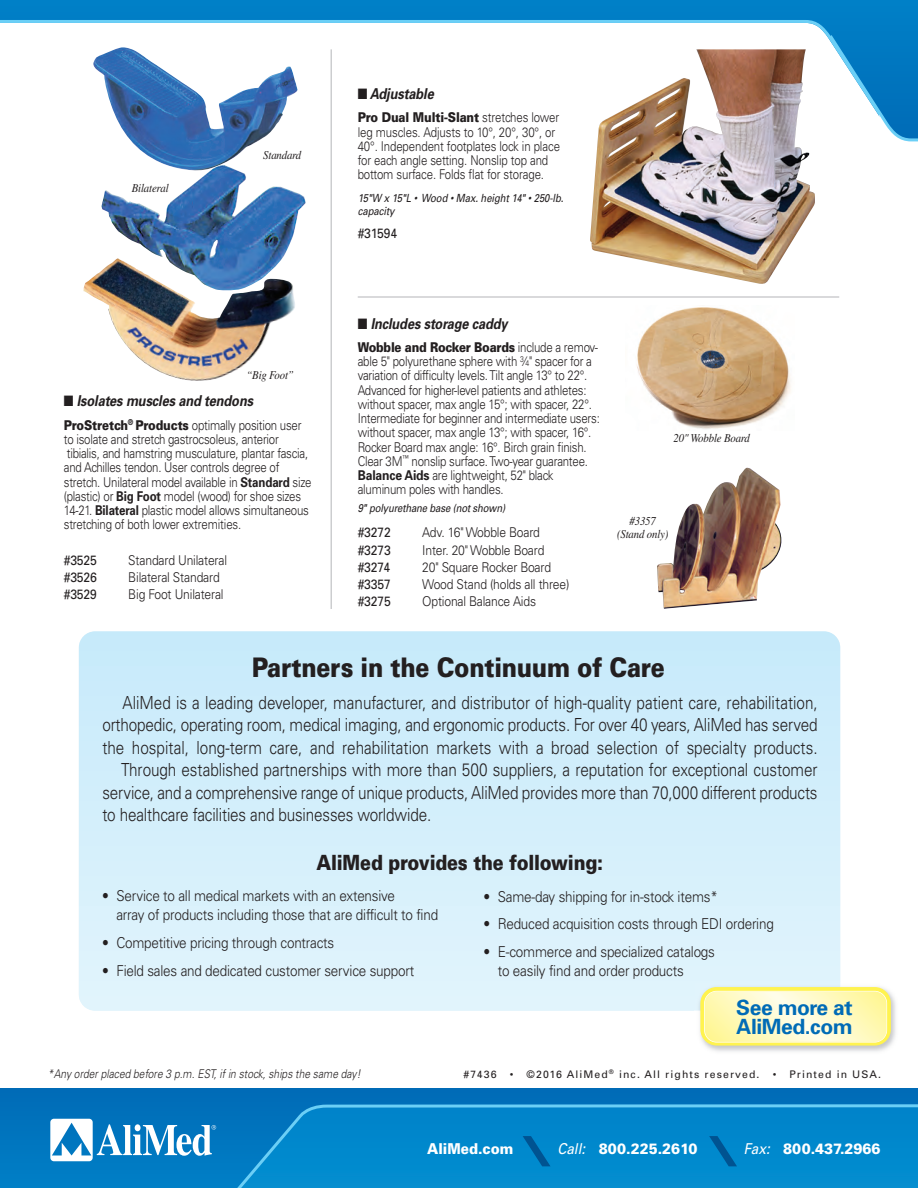
<style>
.page{position:relative;width:918px;height:1188px;background:#fff}
.page>*{position:absolute;margin:0;border:0;box-sizing:border-box;transform-origin:0 0}
.t1{font:900 42px "Univers";color:#005391;scale:1.35 1}
.t2{font:900 27px "Univers";letter-spacing:-.01em;color:#231f20;scale:.85 1}
.t3{font:900 21px "Univers";letter-spacing:-.01em;color:#231f20;scale:.85 1}
.t4{font:700 21px/19.5px "Univers";letter-spacing:-.02em;color:#006bb6}
.t5{font:300 18px "Univers";letter-spacing:-.005em;color:#231f20;scale:.85 1}
.t6{font:300 15px/18.8px "Univers";letter-spacing:-.015em;color:#231f20;scale:.9 1}
.t7{font:italic 700 15px "Univers";letter-spacing:-.005em;color:#231f20;scale:.85 1}
.t8{font:900 15px "Univers";color:#fff;scale:.9 1}
.t9{font:300 13.5px/14.2px "Univers";letter-spacing:-.02em;color:#231f20;scale:.85 1}
.t10{font:300 13.5px "Univers";letter-spacing:-.02em;color:#231f20;scale:.9 1}
.t11{font:13.5px "Univers";letter-spacing:-.015em;color:#231f20;scale:.9 1}
.t12{font:italic 300 12px "Univers";letter-spacing:.005em;color:#231f20;scale:.85 1}
.t13{font:italic 12px/12.8px "Times";letter-spacing:-.015em;color:#231f20;text-align:center;scale:.9 1}
.t14{font:italic 11.25px/12.8px "Univers";letter-spacing:-.015em;color:#231f20;scale:.85 1}
.t15{font:10.5px "Univers";letter-spacing:.105em;color:#231f20}
.s1{font-weight:900}
.s2{font-weight:700}
.s3{font-size:8.1px}
.s4{font-weight:400;font-style:italic}
</style>
<div class="page">
<div style="left:0;top:0;width:917px;height:141px;background:#007fc6"></div>
<div style="left:0;top:20px;width:918px;height:178px;background:#fff"></div>
<div style="left:0;top:141px;width:918px;height:23px;background:#fff"></div>
<div style="left:0;top:158px;width:136px;height:96px;background:#fff"></div>
<div style="left:801px;top:158px;width:117px;height:936px;background:#fff"></div>
<svg style="left:826px;top:32px;width:92px;height:110px"></svg>
<div style="left:0;top:1089px;width:918px;height:99px;background:linear-gradient(to right,#0073bd,#006ab6)"></div>
<svg style="left:50px;top:1119px;width:166px;height:42px"></svg>
<div style="left:79px;top:631px;width:761px;height:380px;background:linear-gradient(to right,#d4effb,#d3effb);border-radius:16px"></div>
<img style="left:93px;top:47px;width:205px;height:118px">
<img style="left:83px;top:271px;width:212px;height:110px">
<img style="left:101px;top:165px;width:205px;height:126px">
<img style="left:590px;top:49px;width:225px;height:235px">
<img style="left:636px;top:307px;width:155px;height:122px">
<img style="left:657px;top:467px;width:125px;height:142px">
<hr style="left:331px;top:49px;width:1px;height:560px;background:#bcbdc0">
<hr style="left:358px;top:296px;width:481px;height:2px;background:#bcbdc0">
<img style="left:700px;top:1034px;width:101px;height:18px">
<img style="left:694px;top:982px;width:146px;height:29px">
<div style="left:700px;top:987px;width:191px;height:59px;background:#fff34f;border-radius:16px"></div>
<svg style="left:705px;top:987px;width:192px;height:55px"></svg>
<svg style="left:705px;top:992px;width:181px;height:50px;background:#fff9c4"></svg>
<div style="left:704px;top:991px;width:183px;height:52px;border:2px solid #fff;border-radius:13px"></div>
<svg style="left:218px;top:1104px;width:700px;height:84px;background:#0488cc"></svg>
<p class="t13" style="left:132px;top:183px;width:43px">Bilateral</p>
<p class="t13" style="left:263px;top:150px;width:44px">Standard</p>
<p class="t13" style="left:246px;top:370px;width:54px">“Big Foot”</p>
<p class="t7" style="left:64px;top:396px;width:224px">■ Isolates muscles and tendons</p>
<p class="t9" style="left:64px;top:419px;width:293px"><span class="s1">ProStretch</span><sup>®</sup> <span class="s1">Products</span> optimally position user to isolate and stretch gastrocsoleus, anterior tibialis, and hamstring musculature, plantar fascia, and Achilles tendon. User controls degree of stretch. Unilateral model available in <span class="s2">Standard</span> size (plastic) or <span class="s2">Big Foot</span> model (wood) for shoe sizes 14-21. <span class="s2">Bilateral</span> plastic model allows simultaneous stretching of both lower extremities.</p>
<p class="t11" style="left:64px;top:555px;width:38px">#3525</p>
<p class="t10" style="left:128px;top:555px;width:111px">Standard Unilateral</p>
<p class="t11" style="left:64px;top:572px;width:38px">#3526</p>
<p class="t10" style="left:128px;top:572px;width:103px">Bilateral Standard</p>
<p class="t11" style="left:64px;top:590px;width:38px">#3529</p>
<p class="t10" style="left:128px;top:590px;width:107px">Big Foot Unilateral</p>
<p class="t7" style="left:358px;top:88px;width:91px">■ Adjustable</p>
<p class="t9" style="left:358px;top:112px;width:240px"><span class="s1">Pro Dual Multi-Slant</span> stretches lower leg muscles. Adjusts to 10°, 20°, 30°, or 40°. Independent footplates lock in place for each angle setting. Nonslip top and bottom surface. Folds flat for storage.</p>
<p class="t14" style="left:358px;top:193px;width:244px">15"W x 15"L • Wood • Max. height 14" • 250-lb. capacity</p>
<p class="t11" style="left:358px;top:228px;width:45px">#31594</p>
<p class="t7" style="left:358px;top:318px;width:178px">■ Includes storage caddy</p>
<p class="t9" style="left:358px;top:341px;width:286px"><span class="s1">Wobble and Rocker Boards</span> include a remov&shy;able 5" polyurethane sphere with <sup>3</sup>⁄<span class="s3">4</span>" spacer for a variation of difficulty levels. Tilt angle 13° to 22°.<br>Advanced for higher-level patients and athletes: without spacer, max angle 15°; with spacer, 22°.<br>Intermediate for beginner and intermediate users: without spacer, max angle 13°; with spacer, 16°.<br>Rocker Board max angle: 16°. Birch grain finish.<br>Clear 3M<sup>™</sup> nonslip surface. Two-year guarantee.<br><span class="s2">Balance Aids</span> are lightweight, 52" black aluminum poles with handles.</p>
<p class="t14" style="left:358px;top:503px;width:175px">9" polyurethane base (not shown)</p>
<p class="t11" style="left:358px;top:528px;width:38px">#3272</p>
<p class="t10" style="left:422px;top:528px;width:132px">Adv. 16" Wobble Board</p>
<p class="t11" style="left:358px;top:545px;width:38px">#3273</p>
<p class="t10" style="left:422px;top:545px;width:137px">Inter. 20" Wobble Board</p>
<p class="t11" style="left:358px;top:562px;width:37px">#3274</p>
<p class="t10" style="left:422px;top:562px;width:145px">20" Square Rocker Board</p>
<p class="t11" style="left:358px;top:579px;width:38px">#3357</p>
<p class="t10" style="left:422px;top:579px;width:165px">Wood Stand (holds all three)</p>
<p class="t11" style="left:358px;top:597px;width:38px">#3275</p>
<p class="t10" style="left:422px;top:597px;width:128px">Optional Balance Aids</p>
<p class="t13" style="left:674px;top:433px;width:86px">20" Wobble Board</p>
<p class="t13" style="left:617px;top:516px;width:58px">#3357 (Stand only)</p>
<p class="t2" style="left:252px;top:658px;width:487px">Partners in the Continuum of Care</p>
<p class="t5" style="left:123px;top:696px;width:819px">AliMed is a leading developer, manufacturer, and distributor of high-quality patient care, rehabilitation,</p>
<p class="t5" style="left:102px;top:718px;width:843px">orthopedic, operating room, medical imaging, and ergonomic products. For over 40 years, AliMed has served</p>
<p class="t5" style="left:102px;top:741px;width:843px">the hospital, long-term care, and rehabilitation markets with a broad selection of specialty products.</p>
<p class="t5" style="left:121px;top:763px;width:821px">Through established partnerships with more than 500 suppliers, a reputation for exceptional customer</p>
<p class="t5" style="left:102px;top:786px;width:843px">service, and a comprehensive range of unique products, AliMed provides more than 70,000 different products</p>
<p class="t5" style="left:102px;top:808px;width:389px">to healthcare facilities and businesses worldwide.</p>
<p class="t3" style="left:316px;top:855px;width:339px">AliMed provides the following:</p>
<p class="t6" style="left:484px;top:888px;width:262px">• Same-day shipping for in-stock items*</p>
<p class="t6" style="left:484px;top:916px;width:324px">• Reduced acquisition costs through EDI ordering</p>
<p class="t6" style="left:498px;top:944px;width:243px;text-indent:-14px">• E-commerce and specialized catalogs to easily find and order products</p>
<p class="t6" style="left:116px;top:888px;width:359px;text-indent:-14px">• Service to all medical markets with an extensive<br>array of products including those that are difficult to find</p>
<p class="t6" style="left:102px;top:935px;width:259px">• Competitive pricing through contracts</p>
<p class="t6" style="left:102px;top:962px;width:348px">• Field sales and dedicated customer service support</p>
<p class="t12" style="left:48px;top:1069px;width:369px">*Any order placed before 3 p.m. EST, if in stock, ships the same day!</p>
<p class="t4" style="left:736px;top:1000px;width:118px">See more at<br>AliMed.com</p>
<p class="t15" style="left:464px;top:1070px;width:35px">#7436</p>
<p class="t15" style="left:510px;top:1070px;width:251px">• ©2016 AliMed<sup>®</sup> inc. All rights reserved.</p>
<p class="t15" style="left:773px;top:1070px;width:110px">• Printed in USA.</p>
<p class="t1" style="left:529px;top:1136px;width:13px">\</p>
<p class="t1" style="left:715px;top:1136px;width:13px">\</p>
<p class="t8" style="left:427px;top:1143px;width:97px">AliMed.com</p>
<p class="t8" style="left:557px;top:1143px;width:157px"><span class="s4">Call:</span> 800.225.2610</p>
<p class="t8" style="left:744px;top:1143px;width:154px"><span class="s4">Fax:</span> 800.437.2966</p>
</div>
